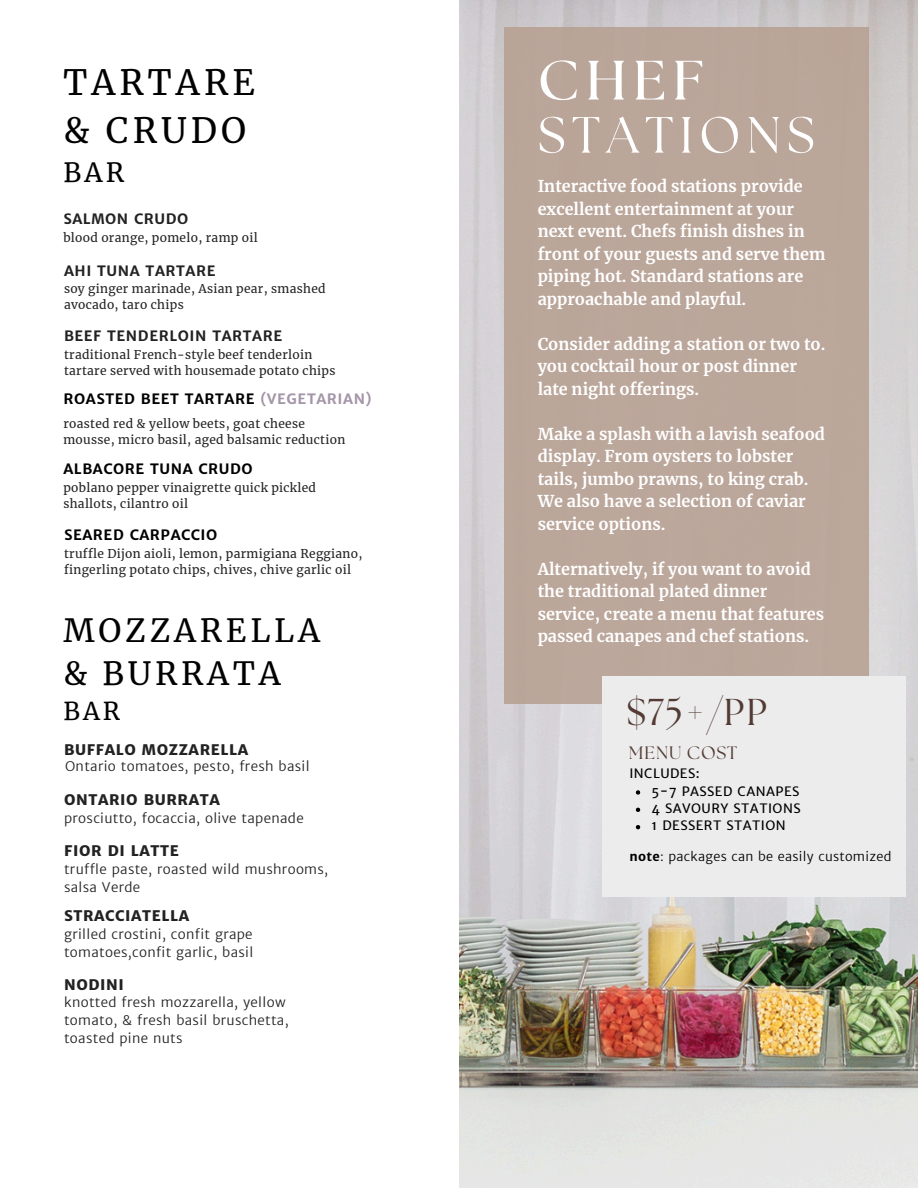
<style>
.page{position:relative;width:918px;height:1188px;background:#fff}
.page>*{position:absolute;margin:0;border:0;box-sizing:border-box;transform-origin:0 0}
.t1{font:700 55.35px "The Seasons";color:#fff}
.t2{font:50.85px "The Seasons";letter-spacing:.12em;color:#fff}
.t3{font:37.35px "The Seasons";color:#533b34}
.t4{font:34.5px/47.7px "Merriweather";letter-spacing:.12em;color:#000}
.t5{font:31.65px/43.5px "Merriweather";letter-spacing:.12em;color:#000}
.t6{font:26.25px "Merriweather";color:#000}
.t7{font:24.45px "Merriweather";color:#000}
.t8{font:18px "The Seasons";letter-spacing:.05em;color:#533b34}
.t9{font:700 16.2px/22.5px "Merriweather";color:#fff}
.t10{font:800 14.7px "Merriweather Sans";letter-spacing:.04em;color:#222}
.t11{font:700 14.4px "Merriweather Sans";letter-spacing:.04em;color:#000}
.t12{font:700 14.4px "Merriweather Sans";letter-spacing:.04em;color:#222}
.t13{font:300 13.35px/17.9px "Merriweather Sans";letter-spacing:.025em;color:#222}
.t14{font:13.05px "Merriweather Sans";letter-spacing:.035em;color:#000}
.t15{font:300 12.75px "Merriweather Sans";letter-spacing:.025em;color:#000}
.t16{font:12px/16px "Merriweather";letter-spacing:.025em;color:#222}
.s1{color:#a495a8}
.s2{font-weight:700}
</style>
<div class="page">
<img style="left:459px;top:0;width:459px;height:1188px">
<div style="left:505px;top:27px;width:364px;height:676px;background:#bba69a"></div>
<div style="left:603px;top:676px;width:303px;height:221px;background:#ececec"></div>
<svg style="left:636px;top:790px;width:4px;height:5px"></svg>
<svg style="left:636px;top:808px;width:4px;height:4px"></svg>
<svg style="left:636px;top:825px;width:4px;height:4px"></svg>
<p class="t4" style="left:63px;top:59px;width:193px">TARTARE &amp; CRUDO</p>
<p class="t6" style="left:63px;top:156px;width:62px">BAR</p>
<h3 class="t12" style="left:63px;top:210px;width:127px">SALMON CRUDO</h3>
<p class="t16" style="left:63px;top:229px;width:196px">blood orange, pomelo, ramp oil</p>
<p class="t12" style="left:64px;top:262px;width:153px">AHI TUNA TARTARE</p>
<h6 class="t16" style="left:64px;top:281px;width:263px">soy ginger marinade, Asian pear, smashed avocado, taro chips</h6>
<p class="t12" style="left:64px;top:327px;width:220px">BEEF TENDERLOIN TARTARE</p>
<h6 class="t16" style="left:64px;top:347px;width:273px">traditional French-style beef tenderloin tartare served with housemade potato chips</h6>
<p class="t11" style="left:63px;top:390px;width:310px">ROASTED BEET TARTARE <span class="s1">(VEGETARIAN)</span></p>
<h6 class="t16" style="left:63px;top:416px;width:283px">roasted red &amp; yellow beets, goat cheese mousse, micro basil, aged balsamic reduction</h6>
<h6 class="t11" style="left:63px;top:460px;width:191px">ALBACORE TUNA CRUDO</h6>
<p class="t16" style="left:63px;top:479px;width:254px">poblano pepper vinaigrette quick pickled shallots, cilantro oil</p>
<p class="t11" style="left:64px;top:526px;width:155px">SEARED CARPACCIO</p>
<p class="t16" style="left:64px;top:546px;width:300px">truffle Dijon aioli, lemon, parmigiana Reggiano,</p>
<h6 class="t16" style="left:64px;top:562px;width:289px">fingerling potato chips, chives, chive garlic oil</h6>
<p class="t5" style="left:63px;top:609px;width:258px">MOZZARELLA &amp; BURRATA</p>
<p class="t7" style="left:63px;top:696px;width:58px">BAR</p>
<h1 class="t10" style="left:64px;top:740px;width:186px">BUFFALO MOZZARELLA</h1>
<p class="t13" style="left:65px;top:757px;width:246px">Ontario tomatoes, pesto, fresh basil</p>
<h5 class="t10" style="left:64px;top:791px;width:157px">ONTARIO BURRATA</h5>
<h5 class="t13" style="left:64px;top:810px;width:241px">prosciutto, focaccia, olive tapenade</h5>
<h2 class="t10" style="left:64px;top:841px;width:116px">FIOR DI LATTE</h2>
<h5 class="t13" style="left:64px;top:860px;width:266px">truffle paste, roasted wild mushrooms,</h5>
<h5 class="t13" style="left:64px;top:878px;width:78px">salsa Verde</h5>
<p class="t10" style="left:64px;top:907px;width:127px">STRACCIATELLA</p>
<h4 class="t13" style="left:64px;top:925px;width:191px">grilled crostini, confit grape tomatoes,confit garlic, basil</h4>
<p class="t10" style="left:64px;top:975px;width:61px">NODINI</p>
<p class="t13" style="left:64px;top:994px;width:226px">knotted fresh mozzarella, yellow tomato, &amp; fresh basil bruschetta, toasted pine nuts</p>
<h2 class="t1" style="left:538px;top:55px;width:168px">CHEF</h2>
<h2 class="t2" style="left:538px;top:112px;width:279px">STATIONS</h2>
<h6 class="t9" style="left:538px;top:175px;width:289px">Interactive food stations provide excellent entertainment at your next event. Chefs finish dishes in front of your guests and serve them piping hot. Standard stations are approachable and playful.</h6>
<p class="t9" style="left:538px;top:333px;width:289px">Consider adding a station or two to. you cocktail hour or post dinner late night offerings.</p>
<h6 class="t9" style="left:538px;top:423px;width:289px">Make a splash with a lavish seafood display. From oysters to lobster tails, jumbo prawns, to king crab.<br>We also have a selection of caviar service options.</h6>
<p class="t9" style="left:538px;top:558px;width:288px">Alternatively, if you want to avoid the traditional plated dinner service, create a menu that features passed canapes and chef stations.</p>
<h6 class="t3" style="left:626px;top:696px;width:142px">$75+/PP</h6>
<h6 class="t8" style="left:629px;top:745px;width:110px">MENU COST</h6>
<p class="t14" style="left:629px;top:766px;width:72px">INCLUDES:</p>
<h6 class="t14" style="left:651px;top:783px;width:149px">5-7 PASSED CANAPES</h6>
<p class="t14" style="left:651px;top:800px;width:151px">4 SAVOURY STATIONS</p>
<h6 class="t14" style="left:651px;top:818px;width:136px">1 DESSERT STATION</h6>
<p class="t15" style="left:629px;top:848px;width:264px"><span class="s2">note</span>: packages can be easily customized</p>
</div>
